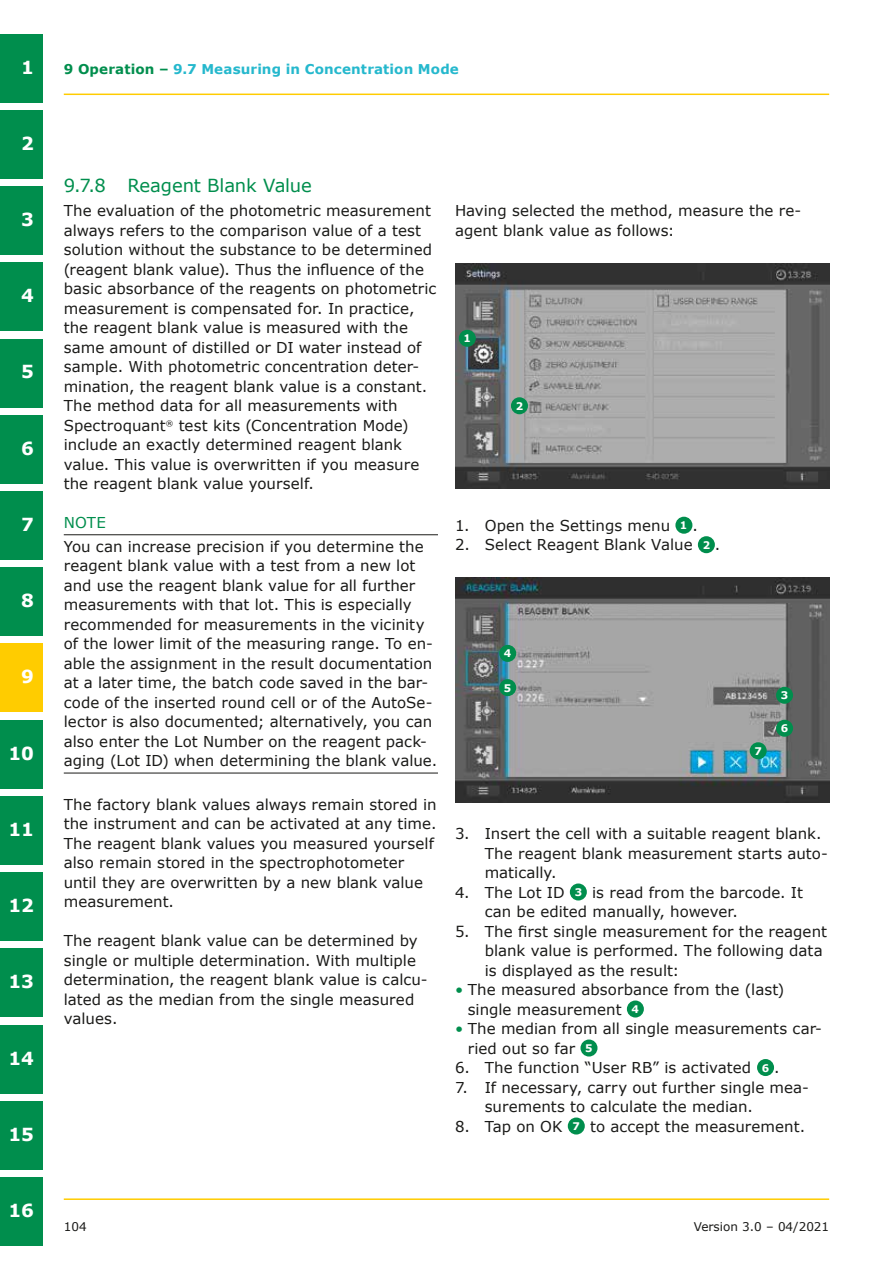
<style>
.page{position:relative;width:893px;height:1263px;background:#fff}
.page>*{position:absolute;margin:0;border:0;box-sizing:border-box;transform-origin:0 0}
.t1{font:700 18px "Verdana";color:#fff}
.t2{font:18px "Verdana";letter-spacing:-.01em;color:#008e4d}
.t3{font:15px/19.5px "Verdana";color:#1a1a18}
.t4{font:15px "Verdana";color:#008e4d}
.t5{font:700 13.5px "Verdana";letter-spacing:.01em;color:#25b8cd}
.t6{font:12px "Verdana";color:#1a1a18}
.t7{font:700 10.5px "Verdana";color:#fff}
.s1{color:#008e4d}
.s2{font-weight:700;font-size:10.5px;color:#fff}
</style>
<div class="page">
<hr style="left:64px;top:94px;width:765px;height:1px;background:#fc0">
<hr style="left:64px;top:1198px;width:765px;height:2px;background:#fc0">
<div style="left:0;top:1101px;width:43px;height:68px;background:#008e4d"></div>
<div style="left:0;top:873px;width:43px;height:68px;background:#008e4d"></div>
<div style="left:0;top:415px;width:43px;height:68px;background:#008e4d"></div>
<div style="left:0;top:186px;width:43px;height:69px;background:#008e4d"></div>
<div style="left:0;top:949px;width:43px;height:68px;background:#008e4d"></div>
<div style="left:0;top:491px;width:43px;height:68px;background:#008e4d"></div>
<div style="left:0;top:720px;width:43px;height:68px;background:#008e4d"></div>
<div style="left:0;top:263px;width:43px;height:68px;background:#008e4d"></div>
<div style="left:0;top:34px;width:43px;height:68px;background:#008e4d"></div>
<div style="left:0;top:1025px;width:43px;height:68px;background:#008e4d"></div>
<div style="left:0;top:568px;width:43px;height:68px;background:#008e4d"></div>
<div style="left:0;top:796px;width:43px;height:68px;background:#008e4d"></div>
<div style="left:0;top:339px;width:43px;height:68px;background:#008e4d"></div>
<div style="left:0;top:110px;width:43px;height:68px;background:#008e4d"></div>
<div style="left:0;top:1177px;width:43px;height:69px;background:#008e4d"></div>
<hr style="left:64px;top:534px;width:374px;height:1px;background:#1a1a18">
<hr style="left:64px;top:773px;width:374px;height:1px;background:#1a1a18">
<div style="left:0;top:644px;width:43px;height:68px;background:#fc0"></div>
<div style="left:675px;top:517px;width:17px;height:17px;background:#008e4d;border-radius:50%"></div>
<div style="left:698px;top:536px;width:17px;height:17px;background:#008e4d;border-radius:50%"></div>
<div style="left:570px;top:883px;width:17px;height:17px;background:#008e4d;border-radius:50%"></div>
<div style="left:627px;top:1000px;width:17px;height:17px;background:#008e4d;border-radius:50%"></div>
<div style="left:580px;top:1039px;width:17px;height:17px;background:#008e4d;border-radius:50%"></div>
<div style="left:757px;top:1059px;width:17px;height:17px;background:#008e4d;border-radius:50%"></div>
<div style="left:568px;top:1117px;width:17px;height:17px;background:#008e4d;border-radius:50%"></div>
<img style="left:455px;top:577px;width:374px;height:225px">
<div style="left:499px;top:645px;width:17px;height:17px;background:#008e4d;border-radius:50%"></div>
<div style="left:499px;top:679px;width:17px;height:17px;background:#008e4d;border-radius:50%"></div>
<div style="left:750px;top:742px;width:17px;height:17px;background:#008e4d;border-radius:50%"></div>
<div style="left:776px;top:720px;width:17px;height:17px;background:#008e4d;border-radius:50%"></div>
<div style="left:776px;top:687px;width:17px;height:17px;background:#008e4d;border-radius:50%"></div>
<img style="left:455px;top:264px;width:374px;height:224px">
<div style="left:511px;top:397px;width:17px;height:17px;background:#008e4d;border-radius:50%"></div>
<div style="left:459px;top:330px;width:17px;height:17px;background:#008e4d;border-radius:50%"></div>
<p class="t1" style="left:21px;top:54px;width:14px">1</p>
<p class="t1" style="left:21px;top:130px;width:14px">2</p>
<p class="t1" style="left:21px;top:207px;width:14px">3</p>
<p class="t1" style="left:21px;top:283px;width:14px">4</p>
<p class="t1" style="left:21px;top:359px;width:14px">5</p>
<p class="t1" style="left:21px;top:435px;width:14px">6</p>
<p class="t1" style="left:21px;top:512px;width:14px">7</p>
<p class="t1" style="left:21px;top:588px;width:14px">8</p>
<p class="t1" style="left:21px;top:664px;width:14px">9</p>
<p class="t1" style="left:8px;top:740px;width:27px">10</p>
<p class="t1" style="left:8px;top:817px;width:27px">11</p>
<p class="t1" style="left:8px;top:893px;width:27px">12</p>
<p class="t1" style="left:8px;top:969px;width:27px">13</p>
<p class="t1" style="left:8px;top:1045px;width:27px">14</p>
<p class="t1" style="left:8px;top:1121px;width:27px">15</p>
<p class="t1" style="left:8px;top:1198px;width:27px">16</p>
<p class="t5" style="left:64px;top:60px;width:397px"><span class="s1">9 Operation –</span> 9.7 Measuring in Concentration Mode</p>
<p class="t2" style="left:64px;top:173px;width:250px">9.7.8 Reagent Blank Value</p>
<p class="t3" style="left:64px;top:201px;width:374px">The evaluation of the photometric measurement always refers to the comparison value of a test solution without the substance to be determined (reagent blank value). Thus the influence of the basic absorbance of the reagents on photometric measurement is compensated for. In practice, the reagent blank value is measured with the same amount of distilled or DI water instead of sample. With photometric concentration deter&shy;mination, the reagent blank value is a constant.<br>The method data for all measurements with Spectroquant<sup>®</sup> test kits (Concentration Mode) include an exactly determined reagent blank value. This value is overwritten if you measure the reagent blank value yourself.</p>
<p class="t4" style="left:64px;top:512px;width:44px">NOTE</p>
<p class="t3" style="left:64px;top:536px;width:375px">You can increase precision if you determine the reagent blank value with a test from a new lot and use the reagent blank value for all further measurements with that lot. This is especially recommended for measurements in the vicinity of the lower limit of the measuring range. To en&shy;able the assignment in the result documentation at a later time, the batch code saved in the bar&shy;code of the inserted round cell or of the AutoSe&shy;lector is also documented; alternatively, you can also enter the Lot Number on the reagent pack&shy;aging (Lot ID) when determining the blank value.</p>
<p class="t3" style="left:64px;top:794px;width:374px">The factory blank values always remain stored in the instrument and can be activated at any time.<br>The reagent blank values you measured yourself also remain stored in the spectrophotometer until they are overwritten by a new blank value measurement.</p>
<p class="t3" style="left:64px;top:931px;width:365px">The reagent blank value can be determined by single or multiple determination. With multiple determination, the reagent blank value is calcu&shy;lated as the median from the single measured values.</p>
<p class="t3" style="left:455px;top:201px;width:348px">Having selected the method, measure the re&shy;agent blank value as follows:</p>
<p class="t7" style="left:463px;top:331px;width:9px">1</p>
<p class="t7" style="left:516px;top:398px;width:9px">2</p>
<p class="t3" style="left:455px;top:515px;width:244px">1. Open the Settings menu <span class="s2">1</span> .</p>
<p class="t3" style="left:455px;top:535px;width:267px">2. Select Reagent Blank Value <span class="s2">2</span> .</p>
<p class="t7" style="left:504px;top:646px;width:9px">4</p>
<p class="t7" style="left:504px;top:680px;width:9px">5</p>
<p class="t7" style="left:754px;top:743px;width:9px">7</p>
<p class="t7" style="left:781px;top:688px;width:9px">3</p>
<p class="t7" style="left:781px;top:721px;width:9px">6</p>
<p class="t3" style="left:485px;top:824px;width:345px;text-indent:-30px">3. Insert the cell with a suitable reagent blank.<br>The reagent blank measurement starts auto&shy;matically.</p>
<p class="t3" style="left:485px;top:882px;width:320px;text-indent:-30px">4. The Lot ID <span class="s2">3</span> is read from the barcode. It can be edited manually, however.</p>
<p class="t3" style="left:485px;top:921px;width:344px;text-indent:-30px">5. The first single measurement for the reagent blank value is performed. The following data is displayed as the result:</p>
<p class="t3" style="left:468px;top:980px;width:318px;text-indent:-13px"><span class="s1">•</span> The measured absorbance from the (last) single measurement <span class="s2">4</span></p>
<p class="t3" style="left:468px;top:1019px;width:356px;text-indent:-13px"><span class="s1">•</span> The median from all single measurements car&shy;ried out so far <span class="s2">5</span></p>
<p class="t3" style="left:455px;top:1058px;width:326px">6. The function “User RB” is activated <span class="s2">6</span> .</p>
<p class="t3" style="left:485px;top:1077px;width:326px;text-indent:-30px">7. If necessary, carry out further single mea&shy;surements to calculate the median.</p>
<p class="t3" style="left:455px;top:1116px;width:352px">8. Tap on OK <span class="s2">7</span> to accept the measurement.</p>
<p class="t6" style="left:64px;top:1218px;width:24px">104</p>
<p class="t6" style="left:694px;top:1218px;width:137px">Version 3.0 – 04/2021</p>
</div>
